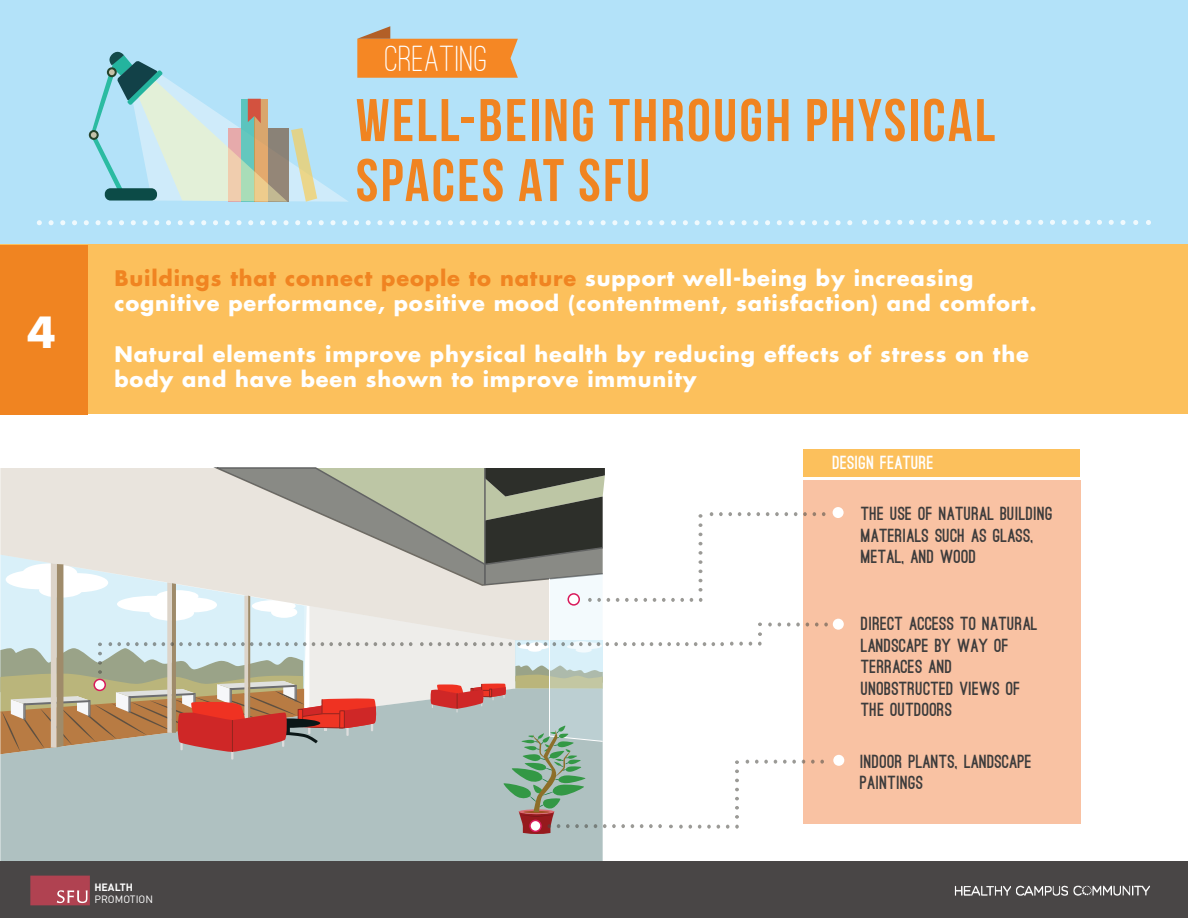
<style>
.page{position:relative;width:1188px;height:918px;background:#fff}
.page>*{position:absolute;margin:0;border:0;box-sizing:border-box;transform-origin:0 0}
.t1{font:60px/60px "Bebas Neue";letter-spacing:.04em;color:#f08421}
.t2{font:42px "Futura Koyu";color:#fff}
.t3{font:500 37.5px "Ostrich Sans Rounded";letter-spacing:.02em;color:#fff}
.t4{font:21px/25.2px "Futura Koyu";letter-spacing:.04em;color:#fff}
.t5{font:900 18px/21.6px "Ostrich Sans";letter-spacing:.02em;color:#3d3c3c}
.t6{font:900 18px "Ostrich Sans";letter-spacing:.02em;color:#fff}
.t7{font:10.5px "DIN Pro";color:#fff}
.t8{font:700 10.5px "DIN Pro";color:#fff}
.s1{color:#f08421}
</style>
<div class="page">
<div style="left:0;top:0;width:1188px;height:244px;background:#b3e2f9"></div>
<svg style="left:89px;top:130px;width:10px;height:10px"></svg>
<svg style="left:91px;top:51px;width:257px;height:151px"></svg>
<svg style="left:357px;top:26px;width:161px;height:52px"></svg>
<svg style="left:107px;top:220px;width:5px;height:5px"></svg>
<svg style="left:131px;top:220px;width:5px;height:5px"></svg>
<svg style="left:154px;top:220px;width:5px;height:5px"></svg>
<svg style="left:178px;top:220px;width:5px;height:5px"></svg>
<svg style="left:201px;top:220px;width:5px;height:5px"></svg>
<svg style="left:225px;top:220px;width:5px;height:5px"></svg>
<svg style="left:248px;top:220px;width:5px;height:5px"></svg>
<svg style="left:272px;top:220px;width:5px;height:5px"></svg>
<svg style="left:295px;top:220px;width:5px;height:5px"></svg>
<svg style="left:319px;top:220px;width:5px;height:5px"></svg>
<svg style="left:342px;top:220px;width:5px;height:5px"></svg>
<svg style="left:366px;top:220px;width:5px;height:5px"></svg>
<svg style="left:389px;top:220px;width:5px;height:5px"></svg>
<svg style="left:60px;top:220px;width:5px;height:5px"></svg>
<svg style="left:84px;top:220px;width:5px;height:5px"></svg>
<svg style="left:37px;top:220px;width:5px;height:5px"></svg>
<svg style="left:72px;top:220px;width:5px;height:5px"></svg>
<svg style="left:49px;top:220px;width:5px;height:5px"></svg>
<svg style="left:96px;top:220px;width:5px;height:5px"></svg>
<svg style="left:119px;top:220px;width:5px;height:5px"></svg>
<svg style="left:143px;top:220px;width:5px;height:5px"></svg>
<svg style="left:166px;top:220px;width:5px;height:5px"></svg>
<svg style="left:190px;top:220px;width:5px;height:5px"></svg>
<svg style="left:213px;top:220px;width:5px;height:5px"></svg>
<svg style="left:236px;top:220px;width:6px;height:5px"></svg>
<svg style="left:260px;top:220px;width:5px;height:5px"></svg>
<svg style="left:283px;top:220px;width:6px;height:5px"></svg>
<svg style="left:330px;top:220px;width:5px;height:5px"></svg>
<svg style="left:307px;top:220px;width:5px;height:5px"></svg>
<svg style="left:377px;top:220px;width:5px;height:5px"></svg>
<svg style="left:354px;top:220px;width:5px;height:5px"></svg>
<svg style="left:471px;top:220px;width:5px;height:5px"></svg>
<svg style="left:495px;top:220px;width:5px;height:5px"></svg>
<svg style="left:518px;top:220px;width:5px;height:5px"></svg>
<svg style="left:542px;top:220px;width:5px;height:5px"></svg>
<svg style="left:565px;top:220px;width:5px;height:5px"></svg>
<svg style="left:589px;top:220px;width:5px;height:5px"></svg>
<svg style="left:612px;top:220px;width:5px;height:5px"></svg>
<svg style="left:636px;top:220px;width:5px;height:5px"></svg>
<svg style="left:659px;top:220px;width:5px;height:5px"></svg>
<svg style="left:683px;top:220px;width:5px;height:5px"></svg>
<svg style="left:706px;top:220px;width:5px;height:5px"></svg>
<svg style="left:730px;top:220px;width:5px;height:5px"></svg>
<svg style="left:753px;top:220px;width:5px;height:5px"></svg>
<svg style="left:424px;top:220px;width:5px;height:5px"></svg>
<svg style="left:448px;top:220px;width:5px;height:5px"></svg>
<svg style="left:401px;top:220px;width:5px;height:5px"></svg>
<svg style="left:436px;top:220px;width:5px;height:5px"></svg>
<svg style="left:413px;top:220px;width:5px;height:5px"></svg>
<svg style="left:460px;top:220px;width:5px;height:5px"></svg>
<svg style="left:483px;top:220px;width:5px;height:5px"></svg>
<svg style="left:507px;top:220px;width:5px;height:5px"></svg>
<svg style="left:530px;top:220px;width:5px;height:5px"></svg>
<svg style="left:554px;top:220px;width:5px;height:5px"></svg>
<svg style="left:577px;top:220px;width:5px;height:5px"></svg>
<svg style="left:601px;top:220px;width:5px;height:5px"></svg>
<svg style="left:624px;top:220px;width:5px;height:5px"></svg>
<svg style="left:648px;top:220px;width:5px;height:5px"></svg>
<svg style="left:695px;top:220px;width:5px;height:5px"></svg>
<svg style="left:671px;top:220px;width:5px;height:5px"></svg>
<svg style="left:742px;top:220px;width:5px;height:5px"></svg>
<svg style="left:718px;top:220px;width:5px;height:5px"></svg>
<svg style="left:765px;top:220px;width:5px;height:5px"></svg>
<svg style="left:789px;top:220px;width:5px;height:5px"></svg>
<svg style="left:812px;top:220px;width:5px;height:5px"></svg>
<svg style="left:800px;top:220px;width:5px;height:5px"></svg>
<svg style="left:777px;top:220px;width:5px;height:5px"></svg>
<svg style="left:824px;top:220px;width:5px;height:5px"></svg>
<svg style="left:847px;top:220px;width:5px;height:5px"></svg>
<svg style="left:836px;top:220px;width:5px;height:5px"></svg>
<svg style="left:933px;top:220px;width:5px;height:5px"></svg>
<svg style="left:956px;top:220px;width:5px;height:5px"></svg>
<svg style="left:980px;top:220px;width:5px;height:5px"></svg>
<svg style="left:1003px;top:220px;width:5px;height:5px"></svg>
<svg style="left:1026px;top:220px;width:6px;height:5px"></svg>
<svg style="left:1050px;top:220px;width:5px;height:5px"></svg>
<svg style="left:1073px;top:220px;width:6px;height:5px"></svg>
<svg style="left:1097px;top:220px;width:5px;height:5px"></svg>
<svg style="left:1120px;top:220px;width:5px;height:5px"></svg>
<svg style="left:886px;top:220px;width:5px;height:5px"></svg>
<svg style="left:909px;top:220px;width:5px;height:5px"></svg>
<svg style="left:862px;top:220px;width:5px;height:5px"></svg>
<svg style="left:897px;top:220px;width:5px;height:5px"></svg>
<svg style="left:874px;top:220px;width:5px;height:5px"></svg>
<svg style="left:921px;top:220px;width:5px;height:5px"></svg>
<svg style="left:944px;top:220px;width:5px;height:5px"></svg>
<svg style="left:968px;top:220px;width:5px;height:5px"></svg>
<svg style="left:991px;top:220px;width:5px;height:5px"></svg>
<svg style="left:1015px;top:220px;width:5px;height:5px"></svg>
<svg style="left:1038px;top:220px;width:5px;height:5px"></svg>
<svg style="left:1062px;top:220px;width:5px;height:5px"></svg>
<svg style="left:1085px;top:220px;width:5px;height:5px"></svg>
<svg style="left:1109px;top:220px;width:5px;height:5px"></svg>
<svg style="left:1133px;top:220px;width:5px;height:5px"></svg>
<svg style="left:1146px;top:220px;width:5px;height:5px"></svg>
<div style="left:0;top:834px;width:603px;height:27px;background:#afc1c1"></div>
<div style="left:803px;top:481px;width:277px;height:343px;background:#f9c2a3"></div>
<div style="left:833px;top:755px;width:11px;height:11px;background:#fff;border-radius:50%"></div>
<div style="left:833px;top:619px;width:11px;height:11px;background:#fff;border-radius:50%"></div>
<div style="left:833px;top:507px;width:11px;height:11px;background:#fff;border-radius:50%"></div>
<div style="left:803px;top:449px;width:277px;height:28px;background:#fcc05c"></div>
<div style="left:0;top:245px;width:1188px;height:169px;background:#fcc05c"></div>
<div style="left:0;top:245px;width:88px;height:170px;background:#f08421"></div>
<svg style="left:0;top:468px;width:828px;height:366px"></svg>
<div style="left:0;top:861px;width:1188px;height:57px;background:#494646"></div>
<svg style="left:30px;top:876px;width:60px;height:29px;background:#b44f5d"></svg>
<img style="left:954px;top:885px;width:196px;height:11px">
<h2 class="t2" style="left:27px;top:304px;width:30px">4</h2>
<h3 class="t3" style="left:385px;top:36px;width:104px">CREATING</h3>
<h1 class="t1" style="left:356px;top:90px;width:641px">WELL-BEING THROUGH PHYSICAL<br>SPACES AT SFU</h1>
<p class="t4" style="left:114px;top:265px;width:924px"><span class="s1">Buildings that connect people to nature</span> support well-being by increasing cognitive performance, positive mood (contentment, satisfaction) and comfort.</p>
<p class="t4" style="left:114px;top:341px;width:916px">Natural elements improve physical health by reducing effects of stress on the body and have been shown to improve immunity</p>
<p class="t6" style="left:833px;top:455px;width:102px">DESIGN FEATURE</p>
<p class="t5" style="left:861px;top:503px;width:193px">THE USE OF NATURAL BUILDING<br>MATERIALS SUCH AS GLASS,<br>METAL, AND WOOD</p>
<p class="t5" style="left:861px;top:613px;width:178px">DIRECT ACCESS TO NATURAL<br>LANDSCAPE BY WAY OF<br>TERRACES AND<br>UNOBSTRUCTED VIEWS OF<br>THE OUTDOORS</p>
<p class="t8" style="left:94px;top:880px;width:40px">HEALTH</p>
<p class="t7" style="left:94px;top:892px;width:60px">PROMOTION</p>
<p class="t5" style="left:860px;top:751px;width:173px">INDOOR PLANTS, LANDSCAPE<br>PAINTINGS</p>
</div>
